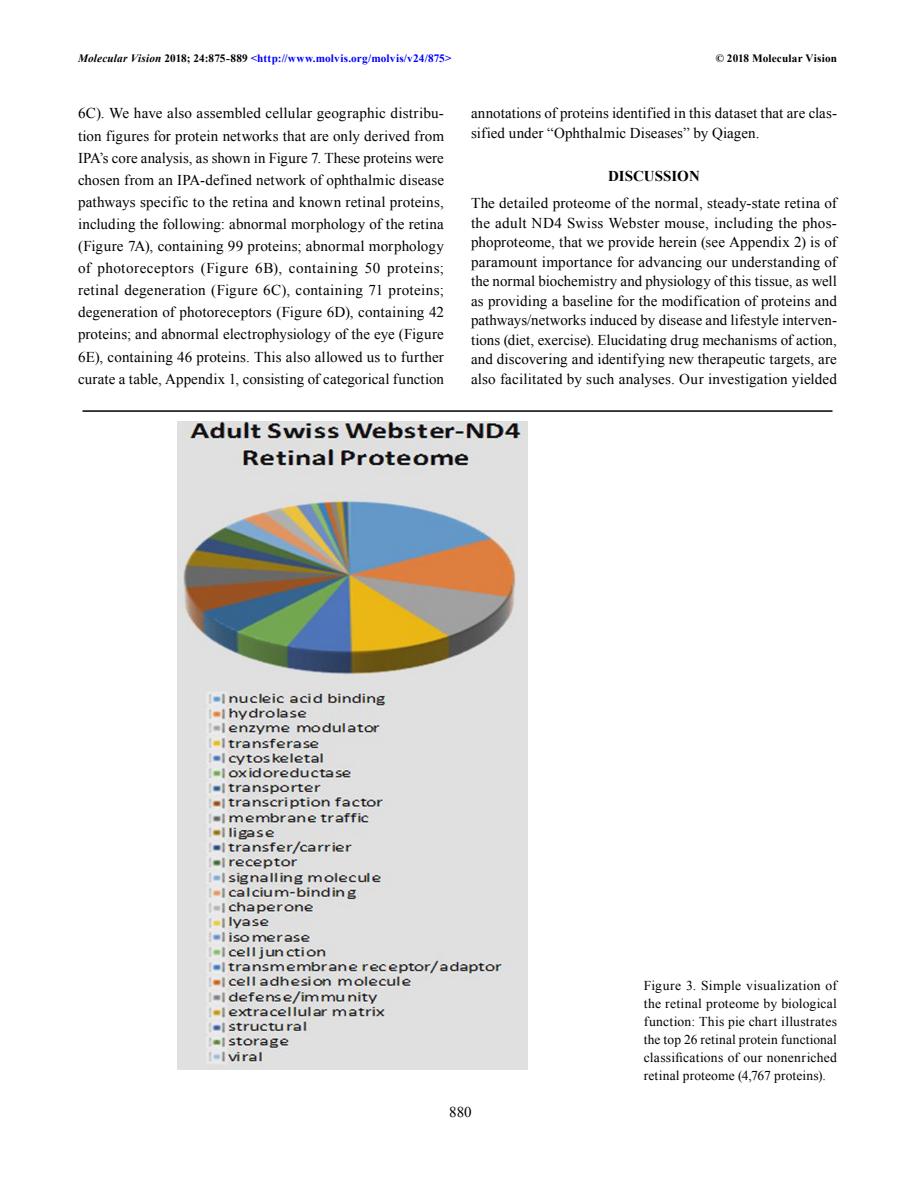
<style>
.page{position:relative;width:918px;height:1188px;background:#fff}
.page>*{position:absolute;margin:0;border:0;box-sizing:border-box;transform-origin:0 0}
.Para_Ind{font:15px/22px "Times New Roman";letter-spacing:.005em;color:#000;text-align:justify}
.Para_No_Ind{font:15px/19.5px "Times New Roman";letter-spacing:.01em;color:#000;text-align:justify}
.t1{font:700 15px "Times New Roman";color:#000}
.Folio{font:15px "Times New Roman";color:#000}
.Fig_Caption{font:13.5px/18px "Times New Roman";letter-spacing:.015em;color:#000;text-align:justify}
.Header_Align_Left{font:700 11.25px "Times New Roman";letter-spacing:.015em;color:#00f}
.Header_Align_Right{font:700 11.25px "Times New Roman";letter-spacing:.015em;color:#000}
.s1{font-style:italic;color:#000}
.s2{color:#000}
</style>
<div class="page">
<img style="left:177px;top:422px;width:351px;height:648px">
<hr style="left:82px;top:410px;width:750px;height:2px;background:#000">
<p class="Header_Align_Left" style="left:78px;top:50px;width:375px"><span class="s1">Molecular Vision</span> <span class="s2">2018; 24:875-889</span> &lt;http://www.molvis.org/molvis/v24/875&gt;</p>
<p class="Header_Align_Right" style="left:716px;top:50px;width:123px">© 2018 Molecular Vision</p>
<p class="Para_Ind" style="left:78px;top:102px;width:368px">6C). We have also assembled cellular geographic distribu&shy;tion figures for protein networks that are only derived from IPA’s core analysis, as shown in Figure 7. These proteins were chosen from an IPA-defined network of ophthalmic disease pathways specific to the retina and known retinal proteins, including the following: abnormal morphology of the retina (Figure 7A), containing 99 proteins; abnormal morphology of photoreceptors (Figure 6B), containing 50 proteins; retinal degeneration (Figure 6C), containing 71 proteins; degeneration of photoreceptors (Figure 6D), containing 42 proteins; and abnormal electrophysiology of the eye (Figure 6E), containing 46 proteins. This also allowed us to further curate a table, Appendix 1, consisting of categorical function</p>
<p class="Para_Ind" style="left:471px;top:103px;width:367px;line-height:19.5px">annotations of proteins identified in this dataset that are clas&shy;sified under “Ophthalmic Diseases” by Qiagen.</p>
<h1 class="t1" style="left:608px;top:165px;width:93px">DISCUSSION</h1>
<p class="Para_No_Ind" style="left:471px;top:193px;width:368px">The detailed proteome of the normal, steady-state retina of the adult ND4 Swiss Webster mouse, including the phos&shy;phoproteome, that we provide herein (see Appendix 2) is of paramount importance for advancing our understanding of the normal biochemistry and physiology of this tissue, as well as providing a baseline for the modification of proteins and pathways/networks induced by disease and lifestyle interven&shy;tions (diet, exercise). Elucidating drug mechanisms of action, and discovering and identifying new therapeutic targets, are also facilitated by such analyses. Our investigation yielded</p>
<p class="Folio" style="left:449px;top:1102px;width:24px">880</p>
<p class="Fig_Caption" style="left:644px;top:976px;width:195px">Figure 3. Simple visualization of the retinal proteome by biological function: This pie chart illustrates the top 26 retinal protein functional classifications of our nonenriched retinal proteome (4,767 proteins).</p>
</div>
